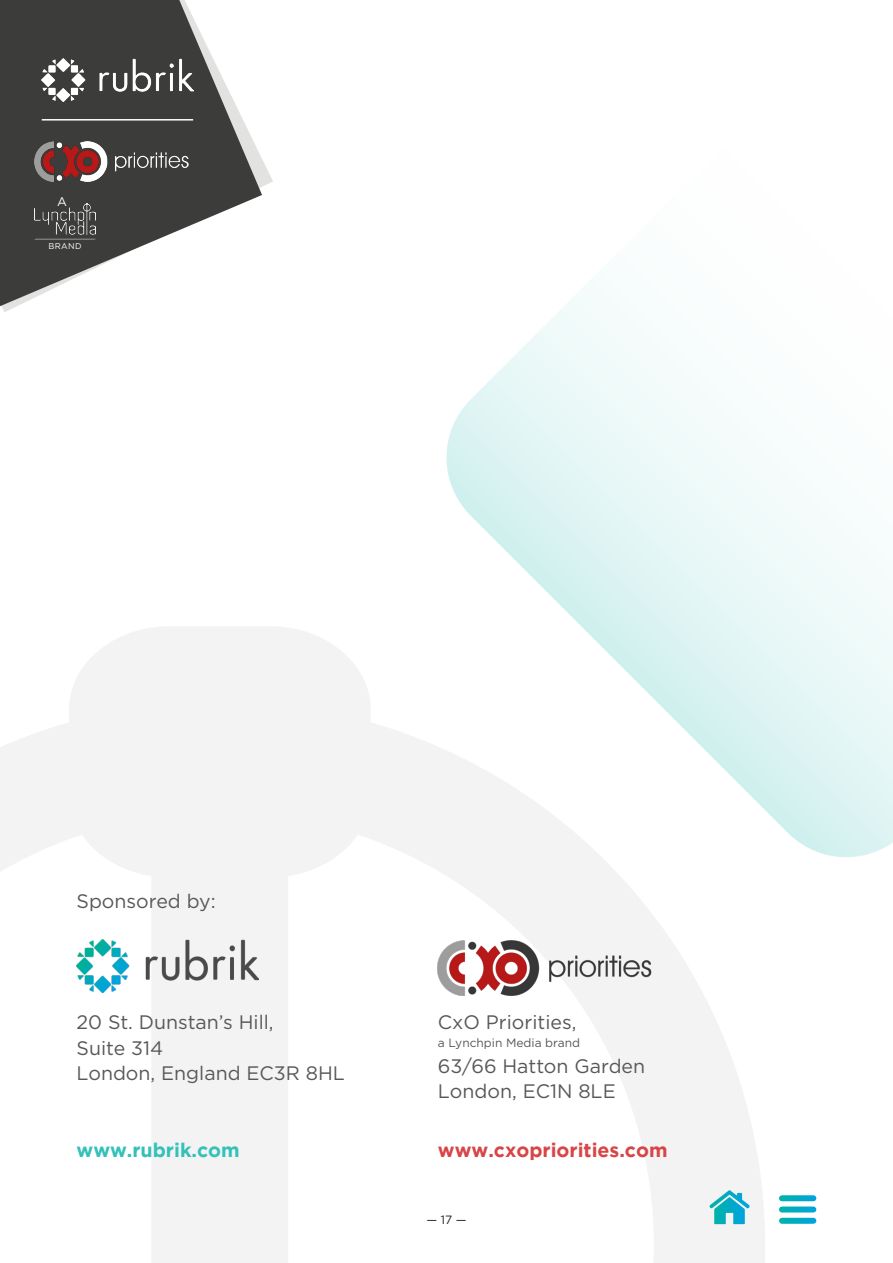
<style>
.page{position:relative;width:893px;height:1263px;background:#fff}
.page>*{position:absolute;margin:0;border:0;box-sizing:border-box;transform-origin:0 0}
.Body-PS{font:19.5px "Gotham";color:#57585a}
.Body-PS-2{font:700 19.5px "Gotham";color:#d74547}
.Body-PS-3{font:700 19.5px "Gotham";color:#33c1ba}
.t1{font:12.6px "Gotham";color:#fff}
.Body-PS-4{font:12px "Gotham";color:#57585a}
.t2{font:12px "Gotham";color:#231f20}
.t3{font:8.25px "Gotham";letter-spacing:.05em;color:#fff}
</style>
<div class="page">
<svg style="left:0;top:0;width:262px;height:312px;fill:#3c3c3b"></svg>
<img style="left:35px;top:142px;width:153px;height:40px">
<img style="left:35px;top:204px;width:61px;height:30px">
<svg style="left:35px;top:239px;width:61px;height:1px"></svg>
<img style="left:42px;top:58px;width:151px;height:44px">
<hr style="left:42px;top:119px;width:151px;height:2px;background:#fff">
<img style="left:0;top:627px;width:764px;height:636px">
<svg style="left:709px;top:1190px;width:42px;height:34px"></svg>
<svg style="left:782px;top:1195px;width:31px;height:6px"></svg>
<svg style="left:782px;top:1218px;width:31px;height:6px"></svg>
<svg style="left:782px;top:1206px;width:31px;height:6px"></svg>
<svg style="left:438px;top:290px;width:455px;height:575px"></svg>
<img style="left:77px;top:940px;width:181px;height:52px">
<img style="left:438px;top:940px;width:213px;height:56px">
<p class="t1" style="left:57px;top:193px;width:11px">A</p>
<p class="t3" style="left:48px;top:241px;width:35px">BRAND</p>
<p class="Body-PS" style="left:77px;top:888px;width:141px">Sponsored by:</p>
<p class="Body-PS" style="left:77px;top:1010px;width:199px">20 St. Dunstan’s Hill,</p>
<p class="Body-PS" style="left:77px;top:1035px;width:88px">Suite 314</p>
<p class="Body-PS" style="left:77px;top:1061px;width:270px">London, England EC3R 8HL</p>
<p class="Body-PS-3" style="left:77px;top:1138px;width:165px">www.rubrik.com</p>
<p class="Body-PS" style="left:438px;top:1010px;width:140px">CxO Priorities,</p>
<p class="Body-PS-4" style="left:438px;top:1035px;width:144px">a Lynchpin Media brand</p>
<p class="Body-PS" style="left:438px;top:1053px;width:209px">63/66 Hatton Garden</p>
<p class="Body-PS" style="left:438px;top:1079px;width:179px">London, EC1N 8LE</p>
<p class="Body-PS-2" style="left:438px;top:1138px;width:231px">www.cxopriorities.com</p>
<p class="t2" style="left:426px;top:1212px;width:42px">— 17 —</p>
</div>
